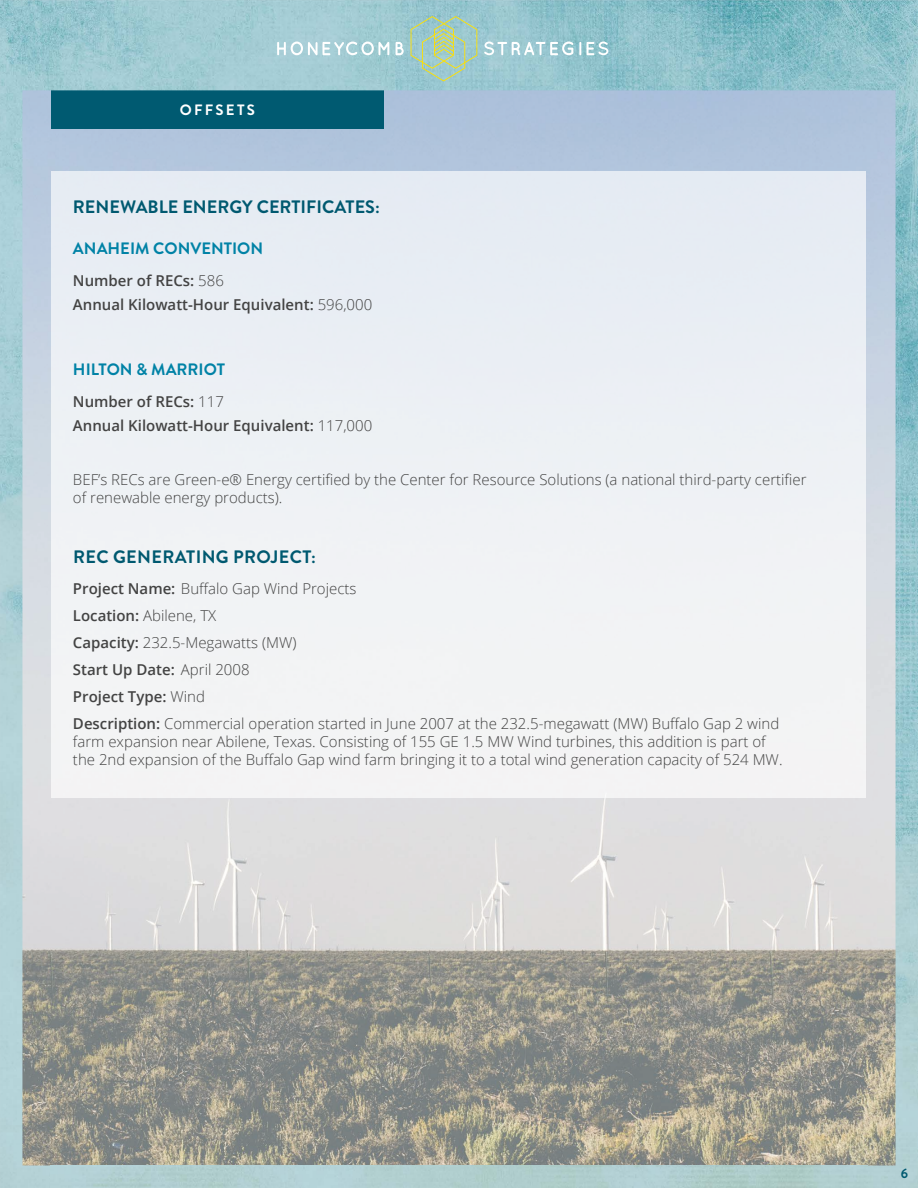
<style>
.page{position:relative;width:918px;height:1188px;background:#fff}
.page>*{position:absolute;margin:0;border:0;box-sizing:border-box;transform-origin:0 0}
.t1{font:700 18px "Brandon Grotesque";color:#005970}
.t2{font:700 18px "Brandon Grotesque";letter-spacing:.02em;color:#005970}
.t3{font:700 16.5px "Brandon Grotesque";color:#0082a6}
.t4{font:300 15px/27px "Open Sans";color:#434343}
.t5{font:600 15px/24px "Open Sans";color:#434343}
.t6{font:700 15px "Brandon Grotesque";letter-spacing:.15em;color:#fff}
.t7{font:700 13.5px "Brandon Grotesque";color:#005970}
.s1{font-weight:300}
.s2{font-weight:600}
</style>
<div class="page">
<img style="left:51px;top:104px;width:816px;height:1062px">
<div style="left:51px;top:171px;width:815px;height:626px;background:#eef1f4"></div>
<div style="left:51px;top:89px;width:333px;height:40px;background:#005a71"></div>
<img style="left:0;top:0;width:918px;height:104px">
<img style="left:0;top:103px;width:51px;height:1085px">
<img style="left:867px;top:103px;width:51px;height:1085px">
<svg style="left:411px;top:16px;width:66px;height:65px;background:#a5cab8"></svg>
<svg style="left:277px;top:42px;width:112px;height:13px"></svg>
<svg style="left:396px;top:42px;width:8px;height:13px"></svg>
<svg style="left:484px;top:42px;width:97px;height:13px"></svg>
<svg style="left:587px;top:42px;width:21px;height:13px"></svg>
<p class="t6" style="left:180px;top:100px;width:77px">OFFSETS</p>
<p class="t1" style="left:73px;top:195px;width:308px">RENEWABLE ENERGY CERTIFICATES:</p>
<p class="t3" style="left:73px;top:236px;width:192px">ANAHEIM CONVENTION</p>
<p class="t5" style="left:73px;top:268px;width:301px">Number of RECs: <span class="s1">586<br></span>Annual Kilowatt-Hour Equivalent: <span class="s1">596,000</span></p>
<p class="t3" style="left:73px;top:358px;width:154px">HILTON &amp; MARRIOT</p>
<p class="t5" style="left:73px;top:390px;width:301px">Number of RECs: <span class="s1">117<br></span>Annual Kilowatt-Hour Equivalent: <span class="s1">117,000</span></p>
<p class="t4" style="left:73px;top:470px;width:735px;line-height:18px">BEF’s RECs are Green-e® Energy certified by the Center for Resource Solutions (a national third-party certifier of renewable energy products).</p>
<p class="t2" style="left:73px;top:544px;width:244px">REC GENERATING PROJECT:</p>
<p class="t4" style="left:73px;top:574px;width:708px"><span class="s2">Project Name:</span> Buffalo Gap Wind Projects<br><span class="s2">Location:</span> Abilene, TX<br><span class="s2">Capacity:</span> 232.5-Megawatts (MW)<br><span class="s2">Start Up Date:</span> April 2008<br><span class="s2">Project Type:</span> Wind<br><span class="s2">Description:</span> Commercial operation started in June 2007 at the 232.5-megawatt (MW) Buffalo Gap 2 wind</p>
<p class="t4" style="left:73px;top:732px;width:711px;line-height:18px">farm expansion near Abilene, Texas. Consisting of 155 GE 1.5 MW Wind turbines, this addition is part of the 2nd expansion of the Buffalo Gap wind farm bringing it to a total wind generation capacity of 524 MW.</p>
<p class="t7" style="left:901px;top:1164px;width:9px">6</p>
</div>
